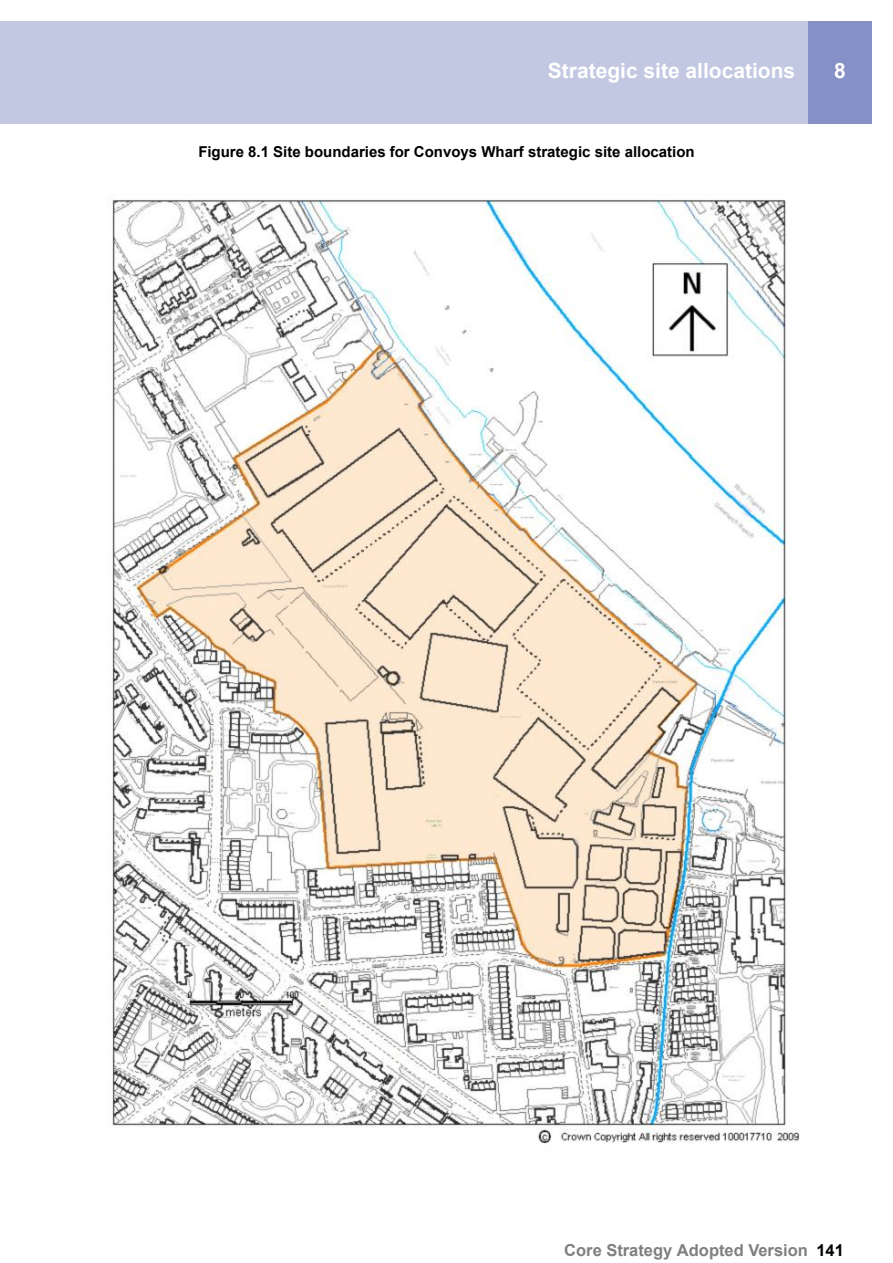
<style>
.page{position:relative;width:893px;height:1263px;background:#fff}
.page>*{position:absolute;margin:0;border:0;box-sizing:border-box;transform-origin:0 0}
.t1{font:700 21px "Arial";color:#fff}
.t2{font:700 16.5px "Arial";color:#808080}
.t3{font:700 15px "Arial";color:#000}
.s1{color:#000}
</style>
<div class="page">
<img style="left:112px;top:199px;width:688px;height:945px">
<div style="left:808px;top:21px;width:64px;height:102px;background:#8590c6"></div>
<div style="left:0;top:21px;width:808px;height:102px;background:#c2c7e2"></div>
<p class="t1" style="left:548px;top:62px;width:249px">Strategic site allocations</p>
<p class="t1" style="left:834px;top:62px;width:13px">8</p>
<p class="t3" style="left:198px;top:147px;width:498px">Figure 8.1 Site boundaries for Convoys Wharf strategic site allocation</p>
<p class="t2" style="left:564px;top:1244px;width:281px">Core Strategy Adopted Version <span class="s1">141</span></p>
</div>
